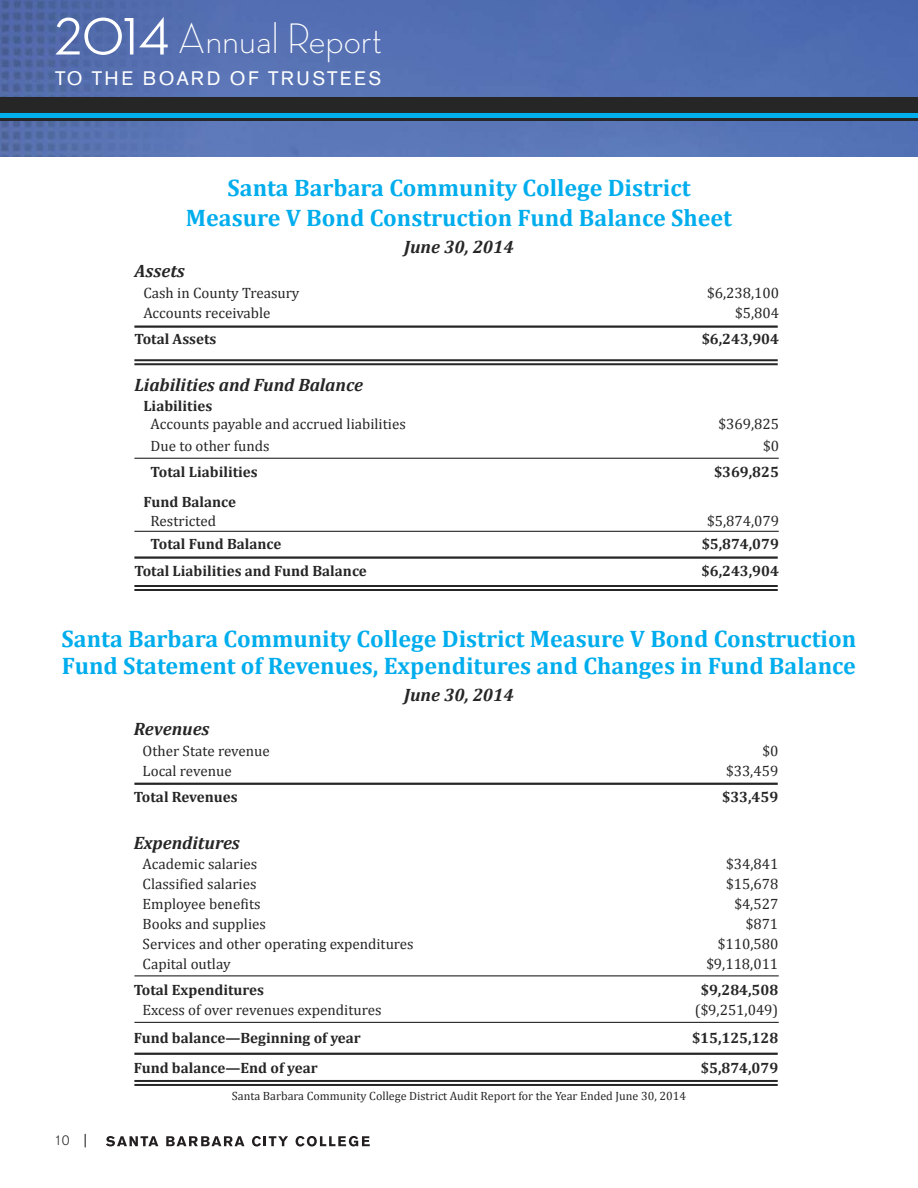
<style>
.page{position:relative;width:918px;height:1188px;background:#fff}
.page>*{position:absolute;margin:0;border:0;box-sizing:border-box;transform-origin:0 0}
.t1{font:300 43.5px "Neutra Disp";color:#fff}
.t2{font:700 24px/30px "Cambria";color:#00aded;text-align:center}
.t3{font:19.35px "Akzidenz Grotesk BE";letter-spacing:.13em;color:#fff}
.t4{font:italic 700 18px "Cambria";color:#272627}
.t5{font:15px "Cambria";color:#272627}
.t6{font:700 15px "Cambria";color:#272627}
.t7{font:300 13.5px "Akzidenz Grotesk BE";color:#272627}
.t8{font:12px "Cambria";color:#272627}
.s1{font-family:"Neutra Disp Medium Alt";font-weight:400;font-size:53.7px}
.s2{font-weight:400}
</style>
<div class="page">
<img style="left:0;top:0;width:918px;height:157px">
<svg style="left:106px;top:1136px;width:52px;height:10px"></svg>
<svg style="left:166px;top:1136px;width:78px;height:10px"></svg>
<svg style="left:252px;top:1136px;width:36px;height:11px"></svg>
<svg style="left:296px;top:1136px;width:74px;height:11px"></svg>
<div style="left:0;top:98px;width:918px;height:24px;background:#272627"></div>
<div style="left:0;top:113px;width:918px;height:5px;background:#00aded"></div>
<hr style="left:134px;top:325px;width:644px;height:3px;background:#272627">
<hr style="left:134px;top:556px;width:644px;height:3px;background:#272627">
<hr style="left:134px;top:783px;width:644px;height:2px;background:#272627">
<hr style="left:134px;top:1053px;width:644px;height:2px;background:#272627">
<hr style="left:134px;top:359px;width:644px;height:2px;background:#272627">
<hr style="left:134px;top:363px;width:644px;height:2px;background:#272627">
<hr style="left:134px;top:585px;width:644px;height:2px;background:#272627">
<hr style="left:134px;top:589px;width:644px;height:2px;background:#272627">
<hr style="left:134px;top:1080px;width:644px;height:2px;background:#272627">
<hr style="left:134px;top:1084px;width:644px;height:2px;background:#272627">
<hr style="left:134px;top:458px;width:645px;height:1px;background:#272627">
<hr style="left:134px;top:531px;width:645px;height:1px;background:#272627">
<hr style="left:134px;top:975px;width:645px;height:1px;background:#272627">
<hr style="left:134px;top:1022px;width:645px;height:1px;background:#272627">
<h1 class="t1" style="left:54px;top:23px;width:330px"><span class="s1">2014</span> Annual Report</h1>
<p class="t3" style="left:55px;top:71px;width:328px">TO THE BOARD OF TRUSTEES</p>
<h2 class="t2" style="left:186px;top:172px;width:548px">Santa Barbara Community College District<br>Measure V Bond Construction Fund Balance Sheet</h2>
<p class="t4" style="left:404px;top:235px;width:111px">June 30, 2014</p>
<p class="t4" style="left:134px;top:260px;width:52px">Assets</p>
<p class="t5" style="left:143px;top:283px;width:158px">Cash in County Treasury</p>
<p class="t5" style="left:707px;top:283px;width:73px">$6,238,100</p>
<p class="t5" style="left:143px;top:303px;width:129px">Accounts receivable</p>
<p class="t5" style="left:735px;top:303px;width:45px">$5,804</p>
<p class="t6" style="left:134px;top:329px;width:84px">Total Assets</p>
<p class="t6" style="left:702px;top:329px;width:79px">$6,243,904</p>
<p class="t4" style="left:134px;top:374px;width:230px">Liabilities and Fund Balance</p>
<p class="t6" style="left:143px;top:397px;width:70px">Liabilities</p>
<p class="t5" style="left:151px;top:415px;width:257px">Accounts payable and accrued liabilities</p>
<p class="t5" style="left:718px;top:415px;width:62px">$369,825</p>
<p class="t5" style="left:151px;top:437px;width:121px">Due to other funds</p>
<p class="t5" style="left:763px;top:437px;width:17px">$0</p>
<p class="t6" style="left:151px;top:463px;width:109px">Total Liabilities</p>
<p class="t6" style="left:714px;top:463px;width:66px">$369,825</p>
<p class="t6" style="left:143px;top:493px;width:94px">Fund Balance</p>
<p class="t5" style="left:151px;top:512px;width:67px">Restricted</p>
<p class="t5" style="left:707px;top:512px;width:73px">$5,874,079</p>
<p class="t6" style="left:151px;top:535px;width:132px">Total Fund Balance</p>
<p class="t6" style="left:702px;top:535px;width:79px">$5,874,079</p>
<p class="t6" style="left:134px;top:562px;width:234px">Total Liabilities and Fund Balance</p>
<p class="t6" style="left:702px;top:562px;width:79px">$6,243,904</p>
<h2 class="t2" style="left:61px;top:625px;width:796px;line-height:27px;text-align:left">Santa Barbara Community College District Measure V Bond Construction<br>Fund Statement of Revenues, Expenditures and Changes in Fund Balance</h2>
<p class="t4" style="left:404px;top:684px;width:111px">June 30, 2014</p>
<p class="t4" style="left:134px;top:718px;width:77px">Revenues</p>
<p class="t5" style="left:143px;top:741px;width:129px">Other State revenue</p>
<p class="t5" style="left:762px;top:741px;width:17px">$0</p>
<p class="t5" style="left:143px;top:761px;width:91px">Local revenue</p>
<p class="t5" style="left:726px;top:761px;width:54px">$33,459</p>
<p class="t6" style="left:134px;top:787px;width:105px">Total Revenues</p>
<p class="t6" style="left:722px;top:787px;width:58px">$33,459</p>
<p class="t4" style="left:134px;top:832px;width:108px">Expenditures</p>
<p class="t5" style="left:143px;top:855px;width:116px">Academic salaries</p>
<p class="t5" style="left:726px;top:855px;width:54px">$34,841</p>
<p class="t5" style="left:143px;top:875px;width:115px">Classified salaries</p>
<p class="t5" style="left:726px;top:875px;width:54px">$15,678</p>
<p class="t5" style="left:143px;top:895px;width:119px">Employee benefits</p>
<p class="t5" style="left:734px;top:895px;width:45px">$4,527</p>
<p class="t5" style="left:143px;top:915px;width:125px">Books and supplies</p>
<p class="t5" style="left:746px;top:915px;width:34px">$871</p>
<p class="t5" style="left:143px;top:935px;width:273px">Services and other operating expenditures</p>
<p class="t5" style="left:718px;top:935px;width:62px">$110,580</p>
<p class="t5" style="left:143px;top:955px;width:89px">Capital outlay</p>
<p class="t5" style="left:706px;top:955px;width:73px">$9,118,011</p>
<p class="t6" style="left:134px;top:981px;width:132px">Total Expenditures</p>
<p class="t6" style="left:701px;top:981px;width:79px">$9,284,508</p>
<p class="t5" style="left:143px;top:1001px;width:240px">Excess of over revenues expenditures</p>
<p class="t5" style="left:695px;top:1001px;width:85px">($9,251,049)</p>
<p class="t6" style="left:134px;top:1028px;width:229px">Fund balance—Beginning of year</p>
<p class="t6" style="left:692px;top:1028px;width:88px">$15,125,128</p>
<p class="t6" style="left:134px;top:1059px;width:185px">Fund balance—End of year</p>
<p class="t6" style="left:701px;top:1059px;width:79px">$5,874,079</p>
<p class="t7" style="left:54px;top:1136px;width:34px">10 <span class="s2">|</span></p>
<p class="t8" style="left:232px;top:1089px;width:456px">Santa Barbara Community College District Audit Report for the Year Ended June 30, 2014</p>
</div>
